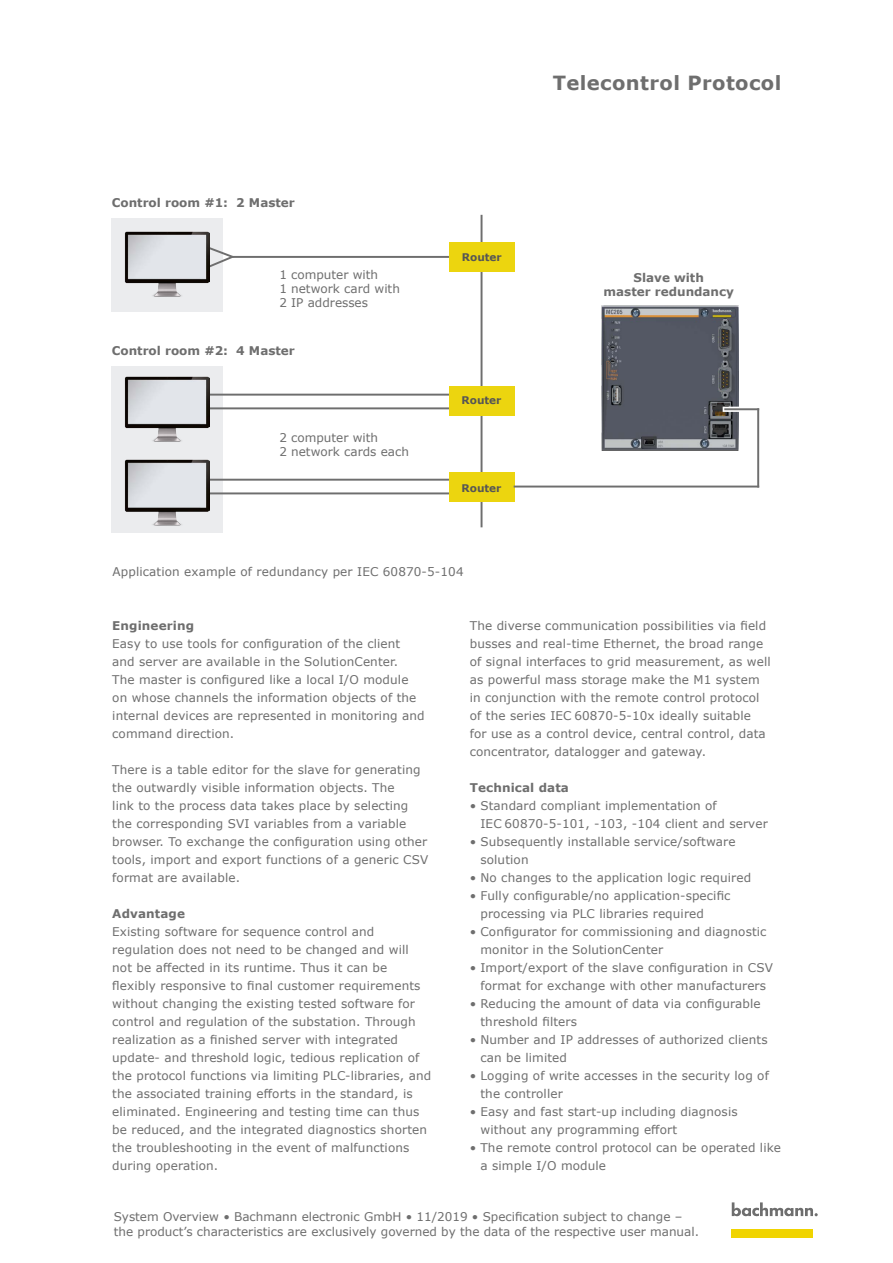
<style>
.page{position:relative;width:893px;height:1263px;background:#fff}
.page>*{position:absolute;margin:0;border:0;box-sizing:border-box;transform-origin:0 0}
.t1{font:700 19.5px "Verdana";letter-spacing:.02em;color:#6e6e6e}
.t2{font:12px/18px "Verdana";letter-spacing:.01em;color:#6e6e6e}
.t3{font:700 12px/14.4px "Verdana";color:#6e6e6e;text-align:center}
.t4{font:700 10.5px "Verdana";color:#565655}
</style>
<div class="page">
<div style="left:112px;top:366px;width:111px;height:167px;background:#ebecee"></div>
<div style="left:112px;top:218px;width:111px;height:93px;background:#ebecee"></div>
<hr style="left:233px;top:256px;width:216px;height:2px;background:#6e6e6e">
<hr style="left:208px;top:407px;width:245px;height:2px;background:#6e6e6e">
<hr style="left:208px;top:394px;width:248px;height:2px;background:#6e6e6e">
<hr style="left:206px;top:492px;width:247px;height:2px;background:#6e6e6e">
<hr style="left:208px;top:479px;width:248px;height:2px;background:#6e6e6e">
<hr style="left:481px;top:215px;width:1px;height:312px;background:#6e6e6e">
<svg style="left:210px;top:247px;width:28px;height:21px"></svg>
<img style="left:602px;top:306px;width:136px;height:145px">
<div style="left:449px;top:386px;width:66px;height:30px;background:#ecd50f"></div>
<div style="left:449px;top:472px;width:66px;height:30px;background:#ecd50f"></div>
<div style="left:449px;top:242px;width:66px;height:30px;background:#ecd50f"></div>
<hr style="left:515px;top:486px;width:243px;height:1px;background:#6e6e6e">
<div style="left:725px;top:407px;width:33px;height:5px;background:#dbdbdb"></div>
<hr style="left:757px;top:409px;width:2px;height:77px;background:#6e6e6e">
<hr style="left:725px;top:408px;width:33px;height:2px;background:#6e6e6e">
<img style="left:124px;top:231px;width:86px;height:66px">
<img style="left:124px;top:376px;width:86px;height:66px">
<img style="left:124px;top:460px;width:86px;height:66px">
<svg style="left:732px;top:1202px;width:86px;height:15px"></svg>
<div style="left:732px;top:1229px;width:81px;height:8px;background:#f0d400"></div>
<p class="t3" style="left:112px;top:196px;width:185px">Control room #1: 2 Master</p>
<p class="t2" style="left:279px;top:267px;width:122px;line-height:14.1px">1 computer with<br>1 network card with<br>2 IP addresses</p>
<p class="t3" style="left:112px;top:343px;width:185px">Control room #2: 4 Master</p>
<p class="t2" style="left:279px;top:430px;width:131px;line-height:14.1px">2 computer with<br>2 network cards each</p>
<p class="t4" style="left:462px;top:250px;width:42px">Router</p>
<p class="t4" style="left:461px;top:393px;width:42px">Router</p>
<p class="t4" style="left:461px;top:480px;width:42px">Router</p>
<p class="t2" style="left:112px;top:563px;width:353px">Application example of redundancy per IEC 60870-5-104</p>
<h1 class="t1" style="left:553px;top:69px;width:230px">Telecontrol Protocol</h1>
<p class="t3" style="left:603px;top:270px;width:132px">Slave with<br>master redundancy</p>
<p class="t3" style="left:112px;top:618px;width:83px">Engineering</p>
<p class="t2" style="left:112px;top:635px;width:314px">Easy to use tools for configuration of the client and server are available in the SolutionCenter.<br>The master is configured like a local I/O module on whose channels the information objects of the internal devices are represented in monitoring and command direction.</p>
<p class="t2" style="left:112px;top:761px;width:318px">There is a table editor for the slave for generating the outwardly visible information objects. The<br>link to the process data takes place by selecting the corresponding SVI variables from a variable browser. To exchange the configuration using other tools, import and export functions of a generic CSV format are available.</p>
<p class="t3" style="left:112px;top:906px;width:74px">Advantage</p>
<p class="t2" style="left:112px;top:923px;width:320px">Existing software for sequence control and regulation does not need to be changed and will not be affected in its runtime. Thus it can be flexibly responsive to final customer requirements without changing the existing tested software for control and regulation of the substation. Through realization as a finished server with integrated update- and threshold logic, tedious replication of the protocol functions via limiting PLC-libraries, and the associated training efforts in the standard, is eliminated. Engineering and testing time can thus be reduced, and the integrated diagnostics shorten the troubleshooting in the event of malfunctions during operation.</p>
<p class="t2" style="left:470px;top:617px;width:302px">The diverse communication possibilities via field busses and real-time Ethernet, the broad range of signal interfaces to grid measurement, as well as powerful mass storage make the M1 system in conjunction with the remote control protocol of the series IEC 60870-5-10x ideally suitable<br>for use as a control device, central control, data concentrator, datalogger and gateway.</p>
<p class="t3" style="left:470px;top:780px;width:101px">Technical data</p>
<p class="t2" style="left:480px;top:797px;width:289px;text-indent:-11px">• Standard compliant implementation of<br>IEC 60870-5-101, -103, -104 client and server</p>
<p class="t2" style="left:480px;top:833px;width:257px;text-indent:-11px">• Subsequently installable service/software solution</p>
<p class="t2" style="left:470px;top:869px;width:283px">• No changes to the application logic required</p>
<p class="t2" style="left:480px;top:887px;width:252px;text-indent:-11px">• Fully configurable/no application-specific processing via PLC libraries required</p>
<p class="t2" style="left:480px;top:923px;width:288px;text-indent:-11px">• Configurator for commissioning and diagnostic monitor in the SolutionCenter</p>
<p class="t2" style="left:470px;top:959px;width:305px;text-align:center">• Import/export of the slave configuration in CSV format for exchange with other manufacturers</p>
<p class="t2" style="left:480px;top:995px;width:282px;text-indent:-11px">• Reducing the amount of data via configurable threshold filters</p>
<p class="t2" style="left:480px;top:1031px;width:289px;text-indent:-11px">• Number and IP addresses of authorized clients can be limited</p>
<p class="t2" style="left:480px;top:1067px;width:290px;text-indent:-11px">• Logging of write accesses in the security log of the controller</p>
<p class="t2" style="left:480px;top:1103px;width:259px;text-indent:-11px">• Easy and fast start-up including diagnosis without any programming effort</p>
<p class="t2" style="left:480px;top:1139px;width:302px;text-indent:-11px">• The remote control protocol can be operated like a simple I/O module</p>
<p class="t2" style="left:114px;top:1209px;width:587px;line-height:14.4px">System Overview • Bachmann electronic GmbH • 11/2019 • Specification subject to change – the product’s characteristics are exclusively governed by the data of the respective user manual.</p>
</div>
